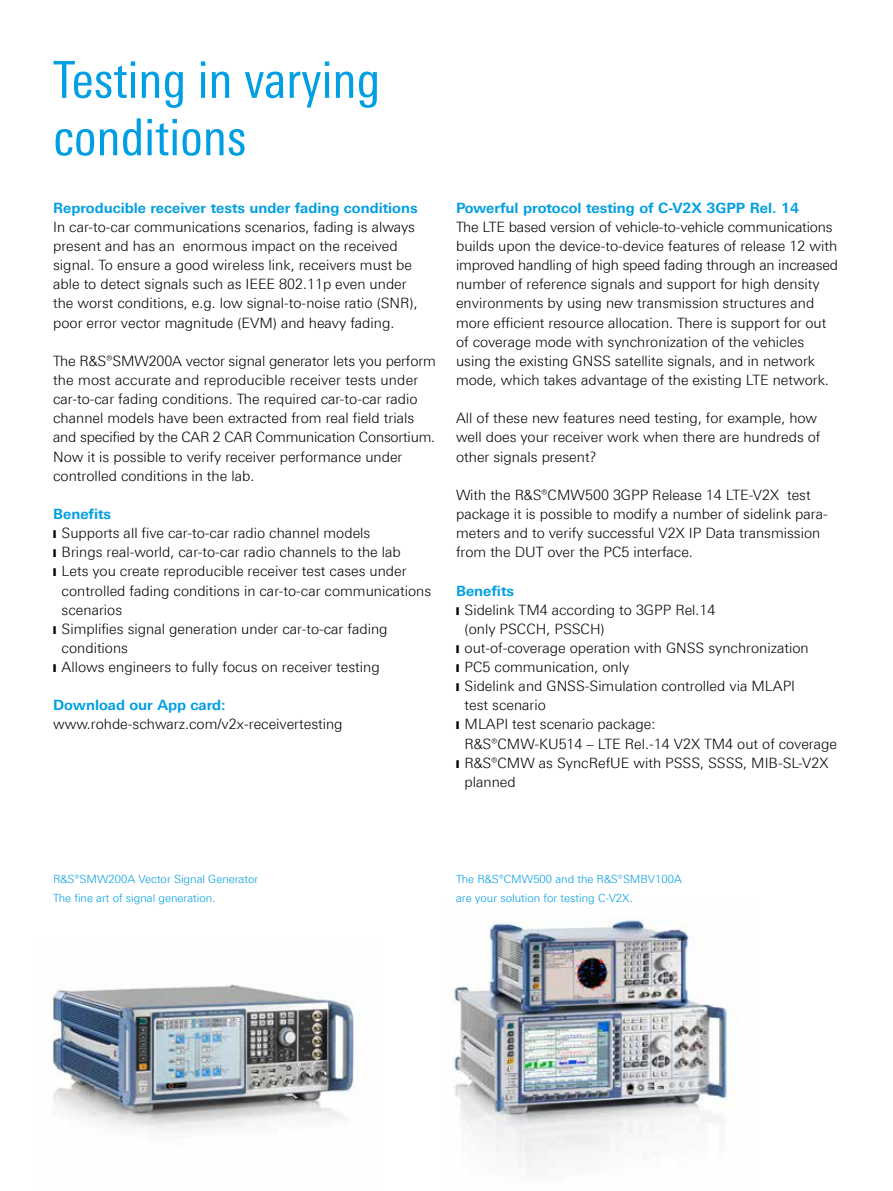
<style>
.page{position:relative;width:893px;height:1191px;background:#fff}
.page>*{position:absolute;margin:0;border:0;box-sizing:border-box;transform-origin:0 0}
.t1{font:51px/57.4px "Linotype Univers 420 Cn";color:#009fe3}
.t2{font:300 14.25px/19.2px "Linotype Univers 330";color:#000}
.t3{font:700 14.25px "Linotype Univers 630";color:#009fe3}
.t4{font:300 11.25px/19.2px "Linotype Univers 330";color:#009fe3}
</style>
<div class="page">
<img style="left:449px;top:917px;width:289px;height:251px">
<img style="left:52px;top:984px;width:303px;height:147px">
<h1 class="t1" style="left:53px;top:51px;width:329px">Testing in varying conditions</h1>
<p class="t3" style="left:53px;top:199px;width:366px">Reproducible receiver tests under fading conditions</p>
<p class="t2" style="left:53px;top:217px;width:366px">In car-to-car communications scenarios, fading is always present and has an enormous impact on the received signal. To ensure a good wireless link, receivers must be able to detect signals such as IEEE 802.11p even under the worst conditions, e.g. low signal-to-noise ratio (SNR), poor error vector magnitude (EVM) and heavy fading.</p>
<p class="t2" style="left:53px;top:351px;width:384px">The R&amp;S®SMW200A vector signal generator lets you perform the most accurate and reproducible receiver tests under car-to-car fading conditions. The required car-to-car radio channel models have been extracted from real field trials and specified by the CAR 2 CAR Communication Consortium.<br>Now it is possible to verify receiver performance under controlled conditions in the lab.</p>
<p class="t3" style="left:53px;top:505px;width:60px">Benefits</p>
<p class="t2" style="left:53px;top:523px;width:319px">❙ Supports all five car-to-car radio channel models</p>
<p class="t2" style="left:53px;top:542px;width:349px">❙ Brings real-world, car-to-car radio channels to the lab</p>
<p class="t2" style="left:53px;top:561px;width:355px">❙ Lets you create reproducible receiver test cases under</p>
<p class="t2" style="left:62px;top:580px;width:371px">controlled fading conditions in car-to-car communications</p>
<p class="t2" style="left:62px;top:600px;width:62px">scenarios</p>
<p class="t2" style="left:53px;top:619px;width:336px">❙ Simplifies signal generation under car-to-car fading</p>
<p class="t2" style="left:62px;top:638px;width:68px">conditions</p>
<p class="t2" style="left:53px;top:657px;width:328px">❙ Allows engineers to fully focus on receiver testing</p>
<p class="t3" style="left:53px;top:696px;width:174px">Download our App card:</p>
<p class="t2" style="left:53px;top:714px;width:291px">www.rohde-schwarz.com/v2x-receivertesting</p>
<p class="t3" style="left:456px;top:199px;width:344px">Powerful protocol testing of C-V2X 3GPP Rel. 14</p>
<p class="t2" style="left:456px;top:217px;width:383px">The LTE based version of vehicle-to-vehicle communications builds upon the device-to-device features of release 12 with improved handling of high speed fading through an increased number of reference signals and support for high density environments by using new transmission structures and more efficient resource allocation. There is support for out of coverage mode with synchronization of the vehicles using the existing GNSS satellite signals, and in network mode, which takes advantage of the existing LTE network.</p>
<p class="t2" style="left:456px;top:408px;width:366px">All of these new features need testing, for example, how well does your receiver work when there are hundreds of other signals present?</p>
<p class="t2" style="left:456px;top:485px;width:372px">With the R&amp;S®CMW500 3GPP Release 14 LTE-V2X test package it is possible to modify a number of sidelink para&shy;meters and to verify successful V2X IP Data transmission from the DUT over the PC5 interface.</p>
<p class="t3" style="left:456px;top:582px;width:60px">Benefits</p>
<p class="t2" style="left:456px;top:600px;width:261px">❙ Sidelink TM4 according to 3GPP Rel.14</p>
<p class="t2" style="left:465px;top:619px;width:142px">(only PSCCH, PSSCH)</p>
<p class="t2" style="left:456px;top:638px;width:354px">❙ out-of-coverage operation with GNSS synchronization</p>
<p class="t2" style="left:456px;top:657px;width:175px">❙ PC5 communication, only</p>
<p class="t2" style="left:456px;top:676px;width:341px">❙ Sidelink and GNSS-Simulation controlled via MLAPI</p>
<p class="t2" style="left:465px;top:695px;width:83px">test scenario</p>
<p class="t2" style="left:456px;top:714px;width:201px">❙ MLAPI test scenario package:</p>
<p class="t2" style="left:465px;top:734px;width:374px">R&amp;S®CMW-KU514 – LTE Rel.-14 V2X TM4 out of coverage</p>
<p class="t2" style="left:456px;top:753px;width:374px">❙ R&amp;S®CMW as SyncRefUE with PSSS, SSSS, MIB-SL-V2X</p>
<p class="t2" style="left:465px;top:772px;width:53px">planned</p>
<p class="t4" style="left:53px;top:869px;width:207px">R&amp;S®SMW200A Vector Signal Generator<br>The fine art of signal generation.</p>
<p class="t4" style="left:456px;top:869px;width:227px">The R&amp;S®CMW500 and the R&amp;S®SMBV100A are your solution for testing C-V2X.</p>
</div>
